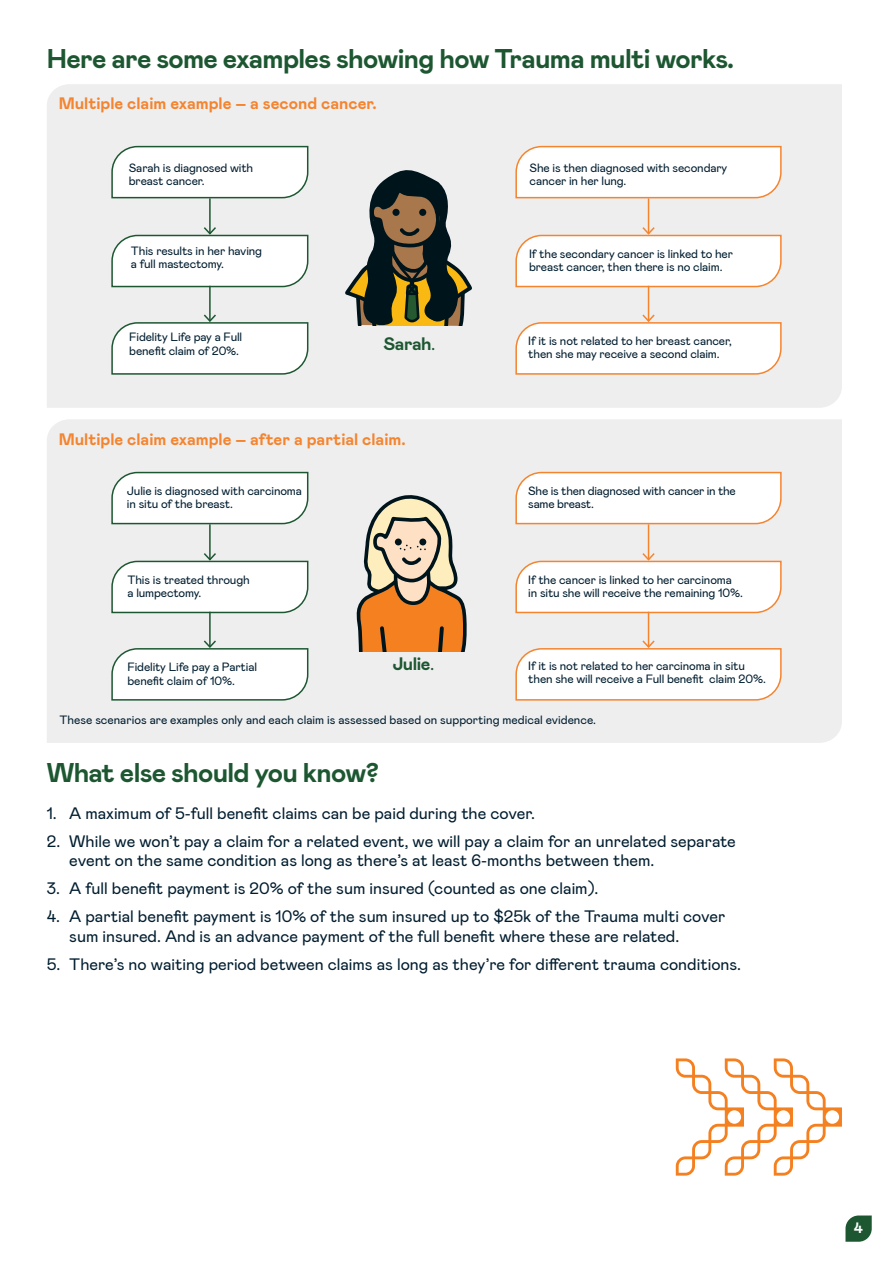
<style>
.page{position:relative;width:893px;height:1263px;background:#fff}
.page>*{position:absolute;margin:0;border:0;box-sizing:border-box;transform-origin:0 0}
.t1{font:700 27px "Mabry Pro";letter-spacing:-.025em;color:#1d5731}
.t2{font:700 18px "Mabry Pro";letter-spacing:-.025em;color:#1d5731}
.t3{font:16.5px/19.5px "Mabry Pro";color:#001d2f}
.t4{font:700 16.5px "Mabry Pro";color:#f5842e}
.t5{font:700 15px "Mabry Pro";color:#fff}
.t6{font:12px/13.5px "Mabry Pro";letter-spacing:-.01em;color:#001d2f}
.s1{font-weight:400}
</style>
<div class="page">
<div style="left:47px;top:84px;width:795px;height:324px;background:#eeeeef"></div>
<div style="left:47px;top:419px;width:795px;height:324px;background:#eeeeef"></div>
<svg style="left:111px;top:471px;width:198px;height:54px"></svg>
<svg style="left:111px;top:145px;width:198px;height:54px"></svg>
<svg style="left:515px;top:471px;width:267px;height:54px"></svg>
<svg style="left:515px;top:145px;width:267px;height:54px"></svg>
<svg style="left:676px;top:1058px;width:166px;height:117px"></svg>
<hr style="left:209px;top:524px;width:2px;height:36px;background:#1d5731">
<svg style="left:111px;top:551px;width:198px;height:63px"></svg>
<hr style="left:209px;top:198px;width:2px;height:36px;background:#1d5731">
<svg style="left:111px;top:225px;width:198px;height:63px"></svg>
<hr style="left:648px;top:524px;width:1px;height:36px;background:#f5842e">
<svg style="left:515px;top:551px;width:267px;height:63px"></svg>
<hr style="left:648px;top:198px;width:1px;height:36px;background:#f5842e">
<svg style="left:515px;top:225px;width:267px;height:63px"></svg>
<hr style="left:209px;top:612px;width:2px;height:35px;background:#1d5731">
<svg style="left:111px;top:639px;width:198px;height:62px"></svg>
<hr style="left:209px;top:286px;width:2px;height:35px;background:#1d5731">
<svg style="left:111px;top:313px;width:198px;height:62px"></svg>
<hr style="left:648px;top:612px;width:1px;height:35px;background:#f5842e">
<svg style="left:515px;top:639px;width:267px;height:62px"></svg>
<hr style="left:648px;top:286px;width:1px;height:35px;background:#f5842e">
<svg style="left:515px;top:313px;width:267px;height:62px"></svg>
<svg style="left:845px;top:1215px;width:27px;height:27px"></svg>
<svg style="left:343px;top:162px;width:131px;height:163px"></svg>
<svg style="left:355px;top:494px;width:114px;height:157px"></svg>
<h1 class="t1" style="left:47px;top:40px;width:689px">Here are some examples showing how Trauma multi works.</h1>
<h3 class="t4" style="left:59px;top:92px;width:319px">Multiple claim example – a second cancer.</h3>
<p class="t6" style="left:129px;top:160px;width:126px">Sarah is diagnosed with breast cancer.</p>
<p class="t6" style="left:530px;top:160px;width:199px">She is then diagnosed with secondary cancer in her lung.</p>
<p class="t6" style="left:131px;top:243px;width:133px">This results in her having a full mastectomy.</p>
<p class="t6" style="left:529px;top:246px;width:205px">If the secondary cancer is linked to her breast cancer, then there is no claim.</p>
<p class="t6" style="left:129px;top:330px;width:114px">Fidelity Life pay a Full benefit claim of 20%.</p>
<h2 class="t2" style="left:384px;top:331px;width:53px">Sarah<span class="s1">.</span></h2>
<p class="t6" style="left:528px;top:333px;width:205px">If it is not related to her breast cancer, then she may receive a second claim.</p>
<h3 class="t4" style="left:59px;top:428px;width:349px">Multiple claim example – after a partial claim.</h3>
<p class="t6" style="left:127px;top:483px;width:177px">Julie is diagnosed with carcinoma in situ of the breast.</p>
<p class="t6" style="left:528px;top:483px;width:209px">She is then diagnosed with cancer in the same breast.</p>
<p class="t6" style="left:127px;top:572px;width:124px">This is treated through a lumpectomy.</p>
<p class="t6" style="left:528px;top:572px;width:216px">If the cancer is linked to her carcinoma in situ she will receive the remaining 10%.</p>
<p class="t6" style="left:127px;top:660px;width:131px">Fidelity Life pay a Partial benefit claim of 10%.</p>
<h2 class="t2" style="left:392px;top:650px;width:43px">Julie<span class="s1">.</span></h2>
<p class="t6" style="left:528px;top:658px;width:239px">If it is not related to her carcinoma in situ then she will receive a Full benefit claim 20%.</p>
<p class="t6" style="left:60px;top:713px;width:538px">These scenarios are examples only and each claim is assessed based on supporting medical evidence.</p>
<h1 class="t1" style="left:47px;top:754px;width:334px">What else should you know?</h1>
<h3 class="t3" style="left:47px;top:802px;width:490px">1. A maximum of 5-full benefit claims can be paid during the cover.</h3>
<h3 class="t3" style="left:69px;top:830px;width:668px;text-indent:-23px">2. While we won’t pay a claim for a related event, we will pay a claim for an unrelated separate event on the same condition as long as there’s at least 6-months between them.</h3>
<h3 class="t3" style="left:47px;top:878px;width:553px">3. A full benefit payment is 20% of the sum insured (counted as one claim).</h3>
<h3 class="t3" style="left:69px;top:906px;width:658px;text-indent:-23px">4. A partial benefit payment is 10% of the sum insured up to $25k of the Trauma multi cover sum insured. And is an advance payment of the full benefit where these are related.</h3>
<h3 class="t3" style="left:47px;top:953px;width:696px">5. There’s no waiting period between claims as long as they’re for different trauma conditions.</h3>
<p class="t5" style="left:854px;top:1217px;width:11px">4</p>
</div>
